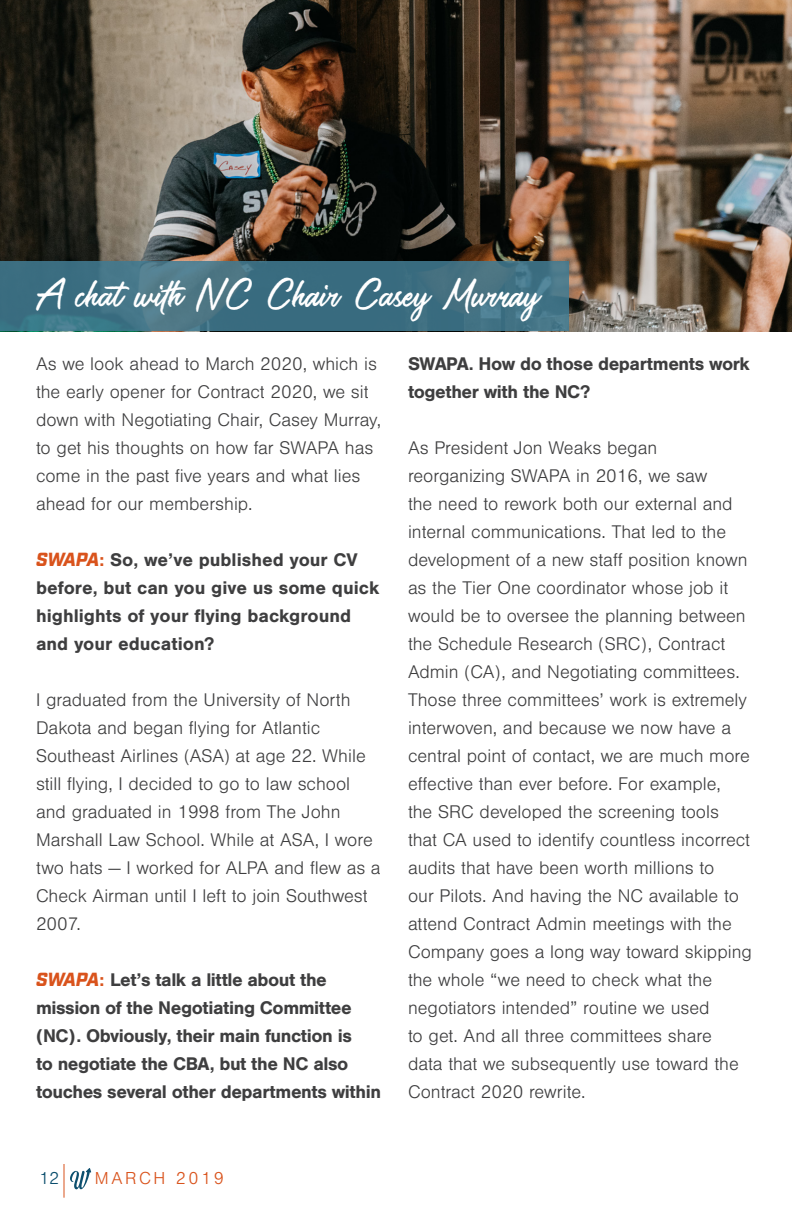
<style>
.page{position:relative;width:792px;height:1224px;background:#fff}
.page>*{position:absolute;margin:0;border:0;box-sizing:border-box;transform-origin:0 0}
.t1{font:36px "Saltery Alternate Rough";color:#fff}
.t2{font:300 19px/28px "Nimbus San";color:#3e3e3f}
.t3{font:700 19px/28px "Nimbus San";letter-spacing:-.025em;color:#3e3e3f}
.t4{font:700 19px/28px "Nimbus San";color:#3e3e3f}
.t5{font:300 18px "Nimbus San";letter-spacing:.14em;color:#d9531c}
.t6{font:300 18px "Nimbus San";color:#0c4f6e}
.s1{font-family:"Industry";font-weight:900;font-style:italic;color:#d9531c}
.s2{color:#d9531c}
</style>
<div class="page">
<svg style="left:70px;top:1168px;width:21px;height:21px"></svg>
<hr style="left:64px;top:1164px;width:1px;height:34px;background:#d9531c">
<img style="left:0;top:0;width:792px;height:331px">
<svg style="left:0;top:262px;width:569px;height:69px;fill:#3b6e80"></svg>
<p class="t1" style="left:36px;top:266px;width:506px">A chatwith NC Chair Casey Murray</p>
<p class="t2" style="left:36px;top:351px;width:347px">As we look ahead to March 2020, which is the early opener for Contract 2020, we sit down with Negotiating Chair, Casey Murray, to get his thoughts on how far SWAPA has come in the past five years and what lies ahead for our membership.</p>
<p class="t4" style="left:36px;top:546px;width:345px"><span class="s1">SWAPA</span><span class="s2">:</span> So, we’ve published your CV before, but can you give us some quick highlights of your flying background and your education?</p>
<p class="t3" style="left:408px;top:350px;width:343px">SWAPA. How do those departments work together with the NC?</p>
<p class="t2" style="left:408px;top:435px;width:345px">As President Jon Weaks began reorganizing SWAPA in 2016, we saw<br>the need to rework both our external and internal communications. That led to the development of a new staff position known as the Tier One coordinator whose job it would be to oversee the planning between the Schedule Research (SRC), Contract Admin (CA), and Negotiating committees.<br>Those three committees’ work is extremely interwoven, and because we now have a central point of contact, we are much more effective than ever before. For example,<br>the SRC developed the screening tools that CA used to identify countless incorrect audits that have been worth millions to<br>our Pilots. And having the NC available to attend Contract Admin meetings with the Company goes a long way toward skipping the whole “we need to check what the negotiators intended” routine we used<br>to get. And all three committees share<br>data that we subsequently use toward the Contract 2020 rewrite.</p>
<p class="t2" style="left:36px;top:687px;width:346px">I graduated from the University of North Dakota and began flying for Atlantic Southeast Airlines (ASA) at age 22. While still flying, I decided to go to law school and graduated in 1998 from The John Marshall Law School. While at ASA, I wore two hats — I worked for ALPA and flew as a Check Airman until I left to join Southwest 2007.</p>
<p class="t3" style="left:36px;top:966px;width:347px"><span class="s1">SWAPA</span><span class="s2">:</span> Let’s talk a little about the mission of the Negotiating Committee (NC). Obviously, their main function is<br>to negotiate the CBA, but the NC also touches several other departments within</p>
<p class="t6" style="left:39px;top:1169px;width:22px">12</p>
<p class="t5" style="left:95px;top:1169px;width:130px">MARCH 2019</p>
</div>
